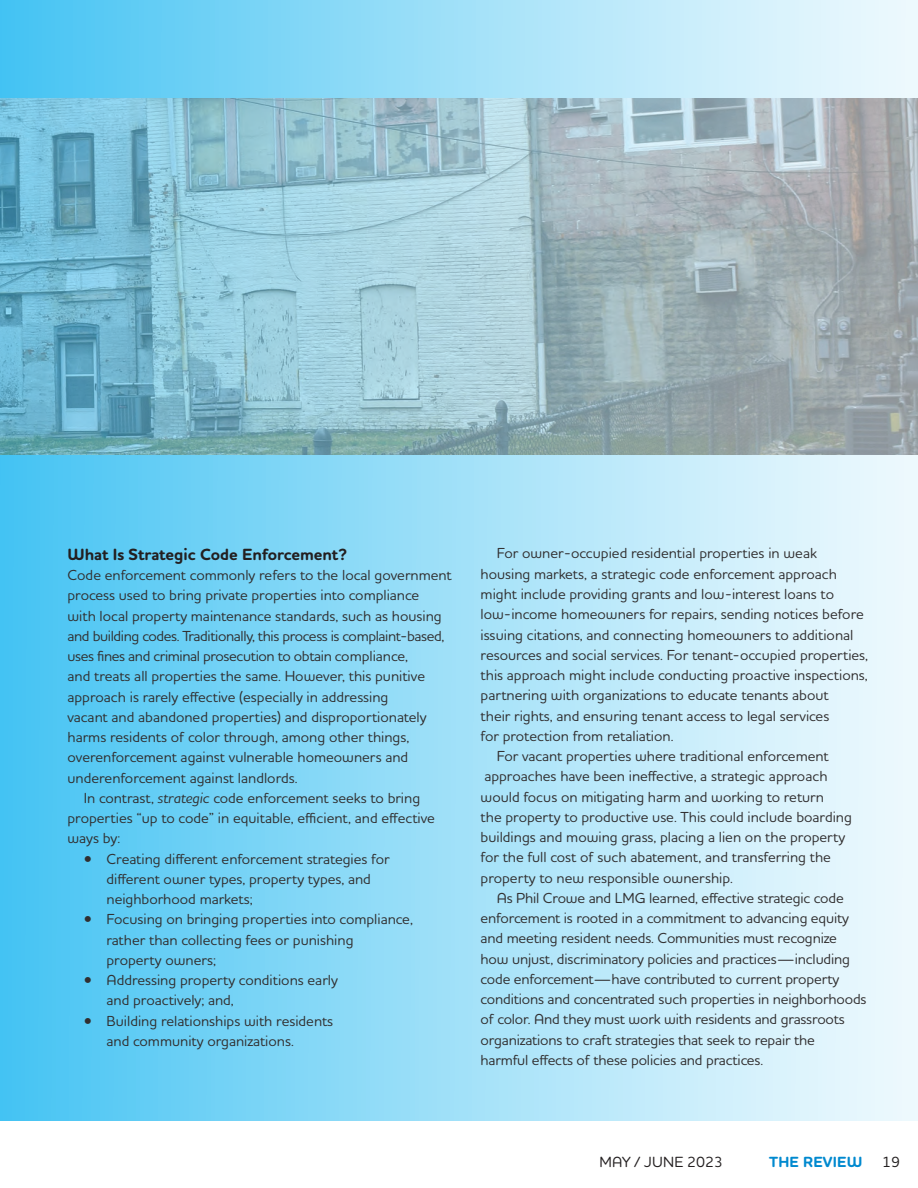
<style>
.page{position:relative;width:918px;height:1188px;background:#fff}
.page>*{position:absolute;margin:0;border:0;box-sizing:border-box;transform-origin:0 0}
.Subhead_GF{font:700 16.5px "Houschka Rounded Alt";color:#231f20}
.t1{font:500 15px "Houschka Rounded Alt";color:#231f20}
.t2{font:700 15px "Houschka Rounded Alt";letter-spacing:.015em;color:#0089cf}
.Secondary_Paragraph{font:500 14.85px/20.2px "Houschka Rounded Alt";color:#312f30}
.Straight_Text-_No_in{font:500 14.85px/20.2px "Houschka Rounded Alt";color:#312f30}
.Bulleted_Text_GF{font:500 14.85px/20.2px "Houschka Rounded Alt";color:#312f30}
.s1{font-style:italic}
</style>
<div class="page">
<div style="left:0;top:0;width:918px;height:1120px;background:linear-gradient(to right,#48c4f3,#f5fbfe)"></div>
<img style="left:0;top:98px;width:918px;height:357px">
<p class="Subhead_GF" style="left:68px;top:544px;width:281px">What Is Strategic Code Enforcement?</p>
<p class="Straight_Text-_No_in" style="left:68px;top:564px;width:386px">Code enforcement commonly refers to the local government process used to bring private properties into compliance<br>with local property maintenance standards, such as housing and building codes. Traditionally, this process is complaint-based, uses fines and criminal prosecution to obtain compliance,<br>and treats all properties the same. However, this punitive approach is rarely effective (especially in addressing<br>vacant and abandoned properties) and disproportionately harms residents of color through, among other things, overenforcement against vulnerable homeowners and underenforcement against landlords.</p>
<p class="Secondary_Paragraph" style="left:68px;top:787px;width:369px;text-indent:16px">In contrast, <span class="s1">strategic</span> code enforcement seeks to bring properties “up to code” in equitable, efficient, and effective ways by:</p>
<p class="Bulleted_Text_GF" style="left:106px;top:848px;width:285px;text-indent:-22px">• Creating different enforcement strategies for different owner types, property types, and neighborhood markets;</p>
<p class="Bulleted_Text_GF" style="left:106px;top:909px;width:308px;text-indent:-22px">• Focusing on bringing properties into compliance, rather than collecting fees or punishing<br>property owners;</p>
<p class="Bulleted_Text_GF" style="left:106px;top:969px;width:233px;text-indent:-22px">• Addressing property conditions early and proactively; and,</p>
<p class="Bulleted_Text_GF" style="left:106px;top:1010px;width:228px;text-indent:-22px">• Building relationships with residents and community organizations.</p>
<p class="Secondary_Paragraph" style="left:481px;top:543px;width:389px;text-indent:16px">For owner-occupied residential properties in weak housing markets, a strategic code enforcement approach might include providing grants and low-interest loans to low-income homeowners for repairs, sending notices before issuing citations, and connecting homeowners to additional resources and social services. For tenant-occupied properties, this approach might include conducting proactive inspections, partnering with organizations to educate tenants about<br>their rights, and ensuring tenant access to legal services<br>for protection from retaliation.</p>
<p class="Secondary_Paragraph" style="left:481px;top:745px;width:373px;text-indent:16px">For vacant properties where traditional enforcement approaches have been ineffective, a strategic approach would focus on mitigating harm and working to return<br>the property to productive use. This could include boarding buildings and mowing grass, placing a lien on the property for the full cost of such abatement, and transferring the property to new responsible ownership.</p>
<p class="Secondary_Paragraph" style="left:481px;top:887px;width:387px;text-indent:16px">As Phil Crowe and LMG learned, effective strategic code enforcement is rooted in a commitment to advancing equity and meeting resident needs. Communities must recognize how unjust, discriminatory policies and practices—including code enforcement—have contributed to current property conditions and concentrated such properties in neighborhoods of color. And they must work with residents and grassroots organizations to craft strategies that seek to repair the harmful effects of these policies and practices.</p>
<p class="t1" style="left:600px;top:1152px;width:125px">MAY / JUNE 2023</p>
<p class="t2" style="left:769px;top:1152px;width:95px">THE REVIEW</p>
<p class="t1" style="left:882px;top:1152px;width:19px">19</p>
</div>
